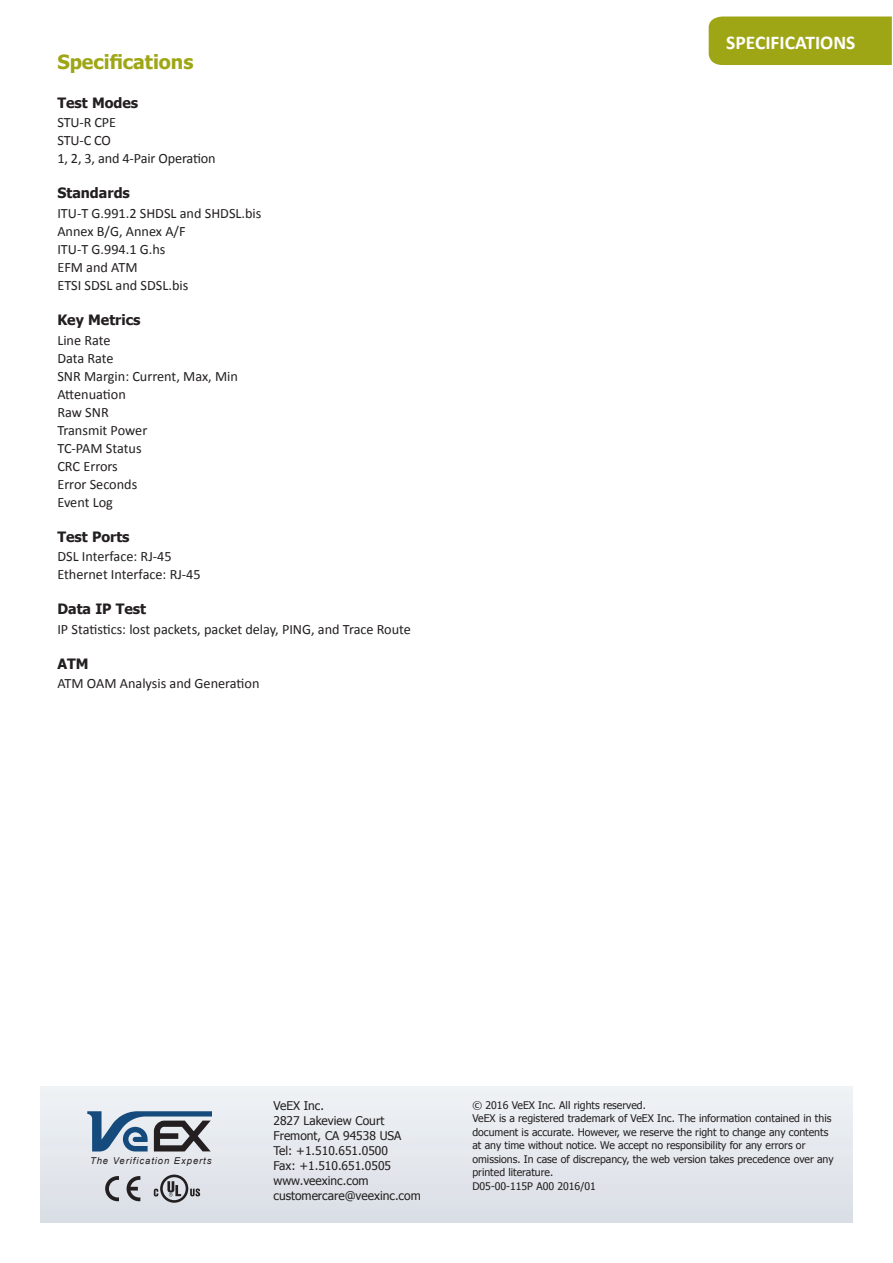
<style>
.page{position:relative;width:893px;height:1263px;background:#fff}
.page>*{position:absolute;margin:0;border:0;box-sizing:border-box;transform-origin:0 0}
.t1{font:700 19.5px "Calibri";color:#fff}
._1-Highlights_and_Fe{font:700 19.5px "Tahoma";color:#9ea615}
._6-Body_text_no_inde{font:14.25px "Calibri";color:#231f20}
._3-Product_subhead2{font:700 14.25px "Tahoma";color:#231f20}
.t2{font:12px/15px "Tahoma";color:#231f20}
.t3{font:10.5px/13.5px "Tahoma";color:#231f20}
.t4{font:italic 9.45px "Arial";letter-spacing:.1em;color:#231f20}
</style>
<div class="page">
<div style="left:40px;top:1086px;width:812px;height:136px;background:#e5e9ee"></div>
<svg style="left:105px;top:1176px;width:14px;height:25px"></svg>
<svg style="left:127px;top:1176px;width:13px;height:25px"></svg>
<svg style="left:154px;top:1174px;width:46px;height:29px"></svg>
<svg style="left:87px;top:1111px;width:125px;height:40px"></svg>
<div style="left:709px;top:17px;width:183px;height:48px;background:#9ea615"></div>
<p class="_1-Highlights_and_Fe" style="left:57px;top:48px;width:138px">Specifications</p>
<p class="_3-Product_subhead2" style="left:57px;top:93px;width:82px">Test Modes</p>
<p class="_6-Body_text_no_inde" style="left:57px;top:114px;width:60px">STU-R CPE</p>
<p class="_6-Body_text_no_inde" style="left:57px;top:132px;width:55px">STU-C CO</p>
<p class="_6-Body_text_no_inde" style="left:57px;top:150px;width:160px">1, 2, 3, and 4-Pair Operation</p>
<p class="_3-Product_subhead2" style="left:57px;top:183px;width:74px">Standards</p>
<p class="_6-Body_text_no_inde" style="left:57px;top:204px;width:206px">ITU-T G.991.2 SHDSL and SHDSL.bis</p>
<p class="_6-Body_text_no_inde" style="left:57px;top:222px;width:130px">Annex B/G, Annex A/F</p>
<p class="_6-Body_text_no_inde" style="left:57px;top:240px;width:110px">ITU-T G.994.1 G.hs</p>
<p class="_6-Body_text_no_inde" style="left:57px;top:258px;width:82px">EFM and ATM</p>
<p class="_6-Body_text_no_inde" style="left:57px;top:276px;width:132px">ETSI SDSL and SDSL.bis</p>
<p class="_3-Product_subhead2" style="left:57px;top:310px;width:85px">Key Metrics</p>
<p class="_6-Body_text_no_inde" style="left:57px;top:331px;width:55px">Line Rate</p>
<p class="_6-Body_text_no_inde" style="left:57px;top:349px;width:58px">Data Rate</p>
<p class="_6-Body_text_no_inde" style="left:57px;top:367px;width:182px">SNR Margin: Current, Max, Min</p>
<p class="_6-Body_text_no_inde" style="left:57px;top:385px;width:70px">Attenuation</p>
<p class="_6-Body_text_no_inde" style="left:57px;top:403px;width:53px">Raw SNR</p>
<p class="_6-Body_text_no_inde" style="left:57px;top:421px;width:91px">Transmit Power</p>
<p class="_6-Body_text_no_inde" style="left:57px;top:439px;width:86px">TC-PAM Status</p>
<p class="_6-Body_text_no_inde" style="left:57px;top:457px;width:62px">CRC Errors</p>
<p class="_6-Body_text_no_inde" style="left:57px;top:475px;width:81px">Error Seconds</p>
<p class="_6-Body_text_no_inde" style="left:57px;top:493px;width:57px">Event Log</p>
<p class="_3-Product_subhead2" style="left:57px;top:526px;width:74px">Test Ports</p>
<p class="_6-Body_text_no_inde" style="left:57px;top:547px;width:116px">DSL Interface: RJ-45</p>
<p class="_6-Body_text_no_inde" style="left:57px;top:565px;width:145px">Ethernet Interface: RJ-45</p>
<p class="_3-Product_subhead2" style="left:57px;top:599px;width:90px">Data IP Test</p>
<p class="_6-Body_text_no_inde" style="left:57px;top:620px;width:355px">IP Statistics: lost packets, packet delay, PING, and Trace Route</p>
<p class="_3-Product_subhead2" style="left:57px;top:654px;width:33px">ATM</p>
<p class="_6-Body_text_no_inde" style="left:57px;top:675px;width:204px">ATM OAM Analysis and Generation</p>
<p class="t1" style="left:726px;top:30px;width:131px">SPECIFICATIONS</p>
<p class="t4" style="left:90px;top:1155px;width:123px">The Verification Experts</p>
<p class="t2" style="left:273px;top:1097px;width:149px">VeEX Inc.<br>2827 Lakeview Court<br>Fremont, CA 94538 USA<br>Tel: +1.510.651.0500<br>Fax: +1.510.651.0505 www.veexinc.com customercare@veexinc.com</p>
<p class="t3" style="left:472px;top:1098px;width:363px">© 2016 VeEX Inc. All rights reserved.<br>VeEX is a registered trademark of VeEX Inc. The information contained in this document is accurate. However, we reserve the right to change any contents at any time without notice. We accept no responsibility for any errors or omissions. In case of discrepancy, the web version takes precedence over any printed literature.<br>D05-00-115P A00 2016/01</p>
</div>
